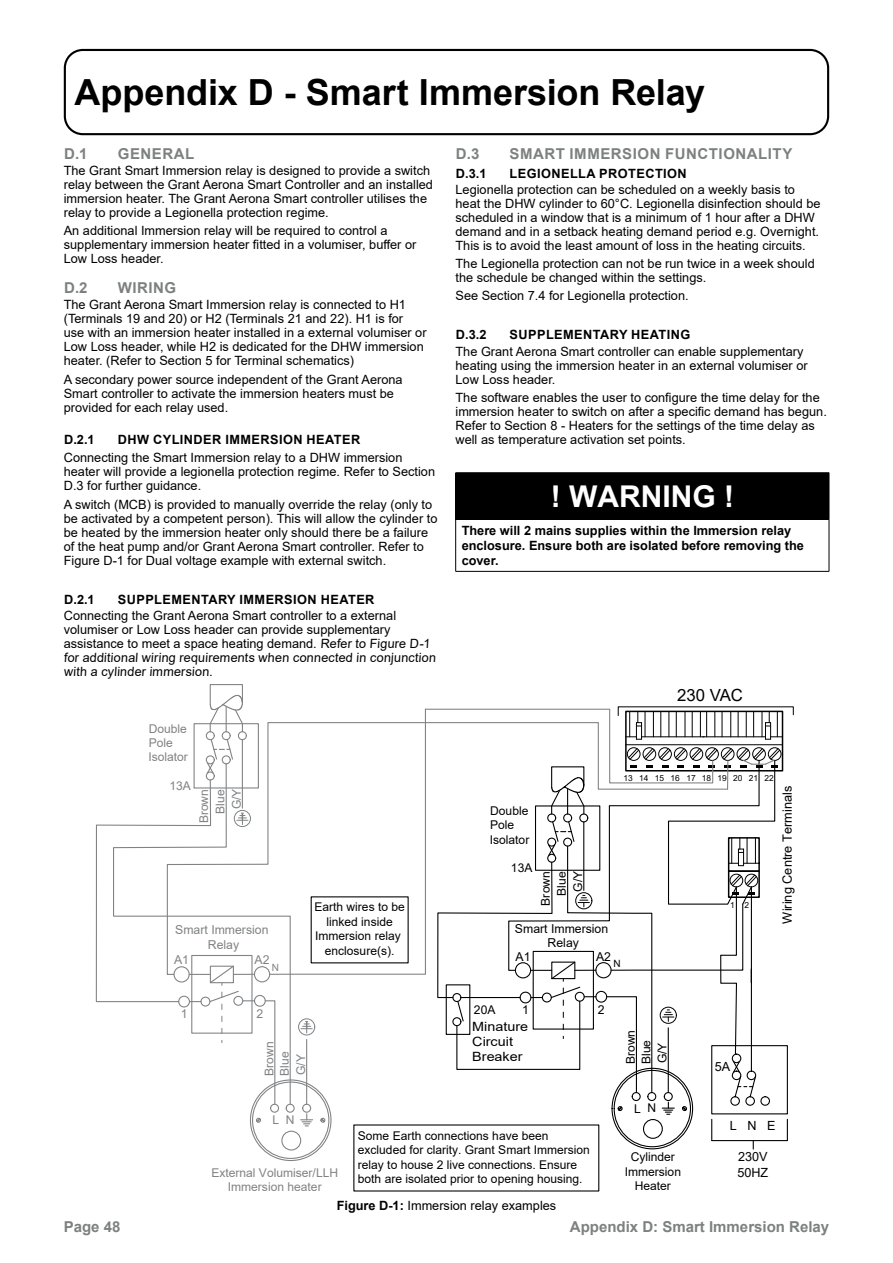
<style>
.page{position:relative;width:893px;height:1263px;background:#fff}
.page>*{position:absolute;margin:0;border:0;box-sizing:border-box;transform-origin:0 0}
.t1{font:700 36px "Arial";letter-spacing:-.005em;color:#000}
.t2{font:700 30px "Arial";color:#fff}
.t3{font:16.8px "Arial";color:#000}
.t4{font:700 15px "Arial";letter-spacing:.035em;color:#7c8180}
.t5{font:700 15px "Arial";color:#7c8180}
.t6{font:12.75px/14.1px "Arial";color:#000}
.t7{font:700 12.75px/15.3px "Arial";color:#000}
.t8{font:700 12.75px "Arial";letter-spacing:.035em;color:#000}
.t9{font:12.75px/15.3px "Arial";color:#000;scale:1.12 1}
.t10{font:12.6px/15.3px "Arial";color:#010101}
.t11{font:12.3px/14.7px "Arial";color:#000;text-align:center}
.t12{font:12.3px/14.7px "Arial";color:#808284;text-align:center}
.t13{font:12px/14.4px "Arial";color:#000}
.t14{font:12px/14.4px "Arial";color:#808284}
.t15{font:10.05px "Arial";color:#000203}
.t16{font:10.05px "Arial";color:#808284}
.t17{font:8.4px "Arial";color:#000}
.s1{font-weight:700}
</style>
<div class="page">
<div style="left:64px;top:49px;width:765px;height:86px;border:2px solid #000;border-radius:18px"></div>
<div style="left:456px;top:473px;width:373px;height:46px;background:#000"></div>
<hr style="left:455px;top:472px;width:374px;height:1px;background:#000">
<hr style="left:455px;top:473px;width:1px;height:46px;background:#000">
<hr style="left:829px;top:473px;width:1px;height:46px;background:#000">
<hr style="left:455px;top:519px;width:374px;height:1px;background:#000">
<hr style="left:455px;top:520px;width:1px;height:51px;background:#000">
<hr style="left:829px;top:520px;width:1px;height:51px;background:#000">
<hr style="left:455px;top:571px;width:374px;height:1px;background:#000">
<div style="left:281px;top:1131px;width:20px;height:19px;border:1px solid #808284;border-radius:50%"></div>
<svg style="left:95px;top:684px;width:699px;height:465px"></svg>
<h1 class="t1" style="left:74px;top:79px;width:632px">Appendix D - Smart Immersion Relay</h1>
<p class="t4" style="left:456px;top:148px;width:25px">D.3</p>
<p class="t4" style="left:509px;top:148px;width:284px">SMART IMMERSION FUNCTIONALITY</p>
<p class="t7" style="left:456px;top:167px;width:32px">D.3.1</p>
<p class="t8" style="left:509px;top:168px;width:179px">LEGIONELLA PROTECTION</p>
<p class="t6" style="left:455px;top:183px;width:367px">Legionella protection can be scheduled on a weekly basis to heat the DHW cylinder to 60°C. Legionella disinfection should be scheduled in a window that is a minimum of 1 hour after a DHW demand and in a setback heating demand period e.g. Overnight.<br>This is to avoid the least amount of loss in the heating circuits.</p>
<p class="t6" style="left:455px;top:258px;width:361px">The Legionella protection can not be run twice in a week should the schedule be changed within the settings.</p>
<p class="t6" style="left:455px;top:290px;width:235px">See Section 7.4 for Legionella protection.</p>
<p class="t7" style="left:456px;top:328px;width:32px">D.3.2</p>
<p class="t8" style="left:509px;top:330px;width:182px">SUPPLEMENTARY HEATING</p>
<p class="t6" style="left:455px;top:345px;width:354px">The Grant Aerona Smart controller can enable supplementary heating using the immersion heater in an external volumiser or<br>Low Loss header.</p>
<p class="t6" style="left:455px;top:390px;width:373px">The software enables the user to configure the time delay for the immersion heater to switch on after a specific demand has begun.<br>Refer to Section 8 - Heaters for the settings of the time delay as well as temperature activation set points.</p>
<h2 class="t2" style="left:551px;top:485px;width:185px">! WARNING !</h2>
<p class="t7" style="left:462px;top:524px;width:344px">There will 2 mains supplies within the Immersion relay enclosure. Ensure both are isolated before removing the cover.</p>
<p class="t4" style="left:64px;top:148px;width:25px">D.1</p>
<p class="t4" style="left:118px;top:148px;width:78px">GENERAL</p>
<p class="t6" style="left:64px;top:165px;width:371px">The Grant Smart Immersion relay is designed to provide a switch relay between the Grant Aerona Smart Controller and an installed immersion heater. The Grant Aerona Smart controller utilises the relay to provide a Legionella protection regime.</p>
<p class="t6" style="left:64px;top:225px;width:354px">An additional Immersion relay will be required to control a supplementary immersion heater fitted in a volumiser, buffer or<br>Low Loss header.</p>
<p class="t4" style="left:64px;top:282px;width:25px">D.2</p>
<p class="t4" style="left:118px;top:282px;width:60px">WIRING</p>
<p class="t6" style="left:64px;top:299px;width:364px">The Grant Aerona Smart Immersion relay is connected to H1 (Terminals 19 and 20) or H2 (Terminals 21 and 22). H1 is for use with an immersion heater installed in a external volumiser or Low Loss header, while H2 is dedicated for the DHW immersion heater. (Refer to Section 5 for Terminal schematics)</p>
<p class="t6" style="left:64px;top:373px;width:340px">A secondary power source independent of the Grant Aerona<br>Smart controller to activate the immersion heaters must be provided for each relay used.</p>
<p class="t7" style="left:64px;top:433px;width:32px">D.2.1</p>
<p class="t8" style="left:118px;top:435px;width:244px">DHW CYLINDER IMMERSION HEATER</p>
<p class="t6" style="left:64px;top:452px;width:373px">Connecting the Smart Immersion relay to a DHW immersion heater will provide a legionella protection regime. Refer to Section<br>D.3 for further guidance.</p>
<p class="t6" style="left:64px;top:498px;width:375px">A switch (MCB) is provided to manually override the relay (only to be activated by a competent person). This will allow the cylinder to be heated by the immersion heater only should there be a failure of the heat pump and/or Grant Aerona Smart controller. Refer to Figure D-1 for Dual voltage example with external switch.</p>
<p class="t7" style="left:64px;top:593px;width:32px">D.2.1</p>
<p class="t8" style="left:118px;top:594px;width:258px">SUPPLEMENTARY IMMERSION HEATER</p>
<p class="t6" style="left:64px;top:609px;width:374px">Connecting the Grant Aerona Smart controller to a external volumiser or Low Loss header can provide supplementary assistance to meet a space heating demand. Refer to Figure D-1 for additional wiring requirements when connected in conjunction with a cylinder immersion.</p>
<h3 class="t3" style="left:677px;top:689px;width:67px">230 VAC</h3>
<p class="t14" style="left:148px;top:722px;width:41px">Double<br>Pole<br>Isolator</p>
<p class="t14" style="left:170px;top:780px;width:23px">13A</p>
<p class="t14" style="left:197px;top:823px;width:36px;line-height:16.2px;text-align:right;rotate:-90deg">Brown<br>Blue<br>G/Y</p>
<p class="t12" style="left:175px;top:923px;width:95px">Smart Immersion<br>Relay</p>
<p class="t12" style="left:174px;top:953px;width:16px">A1</p>
<p class="t12" style="left:255px;top:953px;width:16px">A2</p>
<p class="t16" style="left:272px;top:964px;width:9px">N</p>
<p class="t13" style="left:314px;top:901px;width:92px;text-align:center">Earth wires to be linked inside<br>Immersion relay enclosure(s).</p>
<p class="t13" style="left:490px;top:804px;width:40px">Double</p>
<p class="t13" style="left:490px;top:819px;width:41px">Pole<br>Isolator</p>
<p class="t13" style="left:511px;top:862px;width:23px">13A</p>
<p class="t13" style="left:538px;top:905px;width:36px;line-height:16.2px;text-align:right;rotate:-90deg">Brown<br>Blue<br>G/Y</p>
<p class="t17" style="left:623px;top:775px;width:152px">13 14 15 16 17 18 19 20 21 22</p>
<p class="t17" style="left:730px;top:901px;width:21px">1 2</p>
<p class="t11" style="left:515px;top:922px;width:95px">Smart Immersion<br>Relay</p>
<p class="t11" style="left:516px;top:950px;width:16px">A1</p>
<p class="t11" style="left:596px;top:950px;width:16px">A2</p>
<p class="t15" style="left:613px;top:960px;width:9px">N</p>
<p class="t6" style="left:781px;top:923px;width:139px;rotate:-90deg">Wiring Centre Terminals</p>
<p class="t12" style="left:181px;top:1007px;width:8px">1</p>
<p class="t12" style="left:256px;top:1007px;width:8px">2</p>
<p class="t13" style="left:474px;top:1004px;width:23px">20A</p>
<p class="t11" style="left:522px;top:1003px;width:8px">1</p>
<p class="t11" style="left:598px;top:1003px;width:8px">2</p>
<p class="t14" style="left:262px;top:1076px;width:36px;line-height:15.5px;rotate:-90deg">Brown<br>Blue</p>
<p class="t14" style="left:295px;top:1075px;width:22px;rotate:-90deg">G/Y</p>
<p class="t9" style="left:472px;top:1020px;width:51px">Minature<br>Circuit<br>Breaker</p>
<p class="t13" style="left:624px;top:1064px;width:36px;line-height:15.5px;rotate:-90deg">Brown<br>Blue</p>
<p class="t13" style="left:656px;top:1063px;width:22px;rotate:-90deg">G/Y</p>
<p class="t10" style="left:715px;top:1060px;width:17px">5A</p>
<p class="t13" style="left:634px;top:1102px;width:8px">L</p>
<p class="t13" style="left:647px;top:1102px;width:10px">N</p>
<p class="t14" style="left:272px;top:1114px;width:8px">L</p>
<p class="t14" style="left:286px;top:1113px;width:10px">N</p>
<p class="t14" style="left:211px;top:1166px;width:128px;text-align:center">External Volumiser/LLH<br>Immersion heater</p>
<p class="t13" style="left:358px;top:1129px;width:233px">Some Earth connections have been excluded for clarity. Grant Smart Immersion relay to house 2 live connections. Ensure both are isolated prior to opening housing.</p>
<p class="t6" style="left:337px;top:1199px;width:221px"><span class="s1">Figure D-1:</span> Immersion relay examples</p>
<p class="t13" style="left:625px;top:1151px;width:58px;text-align:center">Cylinder<br>Immersion<br>Heater</p>
<p class="t10" style="left:730px;top:1119px;width:47px">L N E</p>
<p class="t10" style="left:737px;top:1150px;width:32px">230V<br>50HZ</p>
<p class="t4" style="left:64px;top:1221px;width:58px">Page 48</p>
<p class="t5" style="left:570px;top:1221px;width:261px">Appendix D: Smart Immersion Relay</p>
</div>
